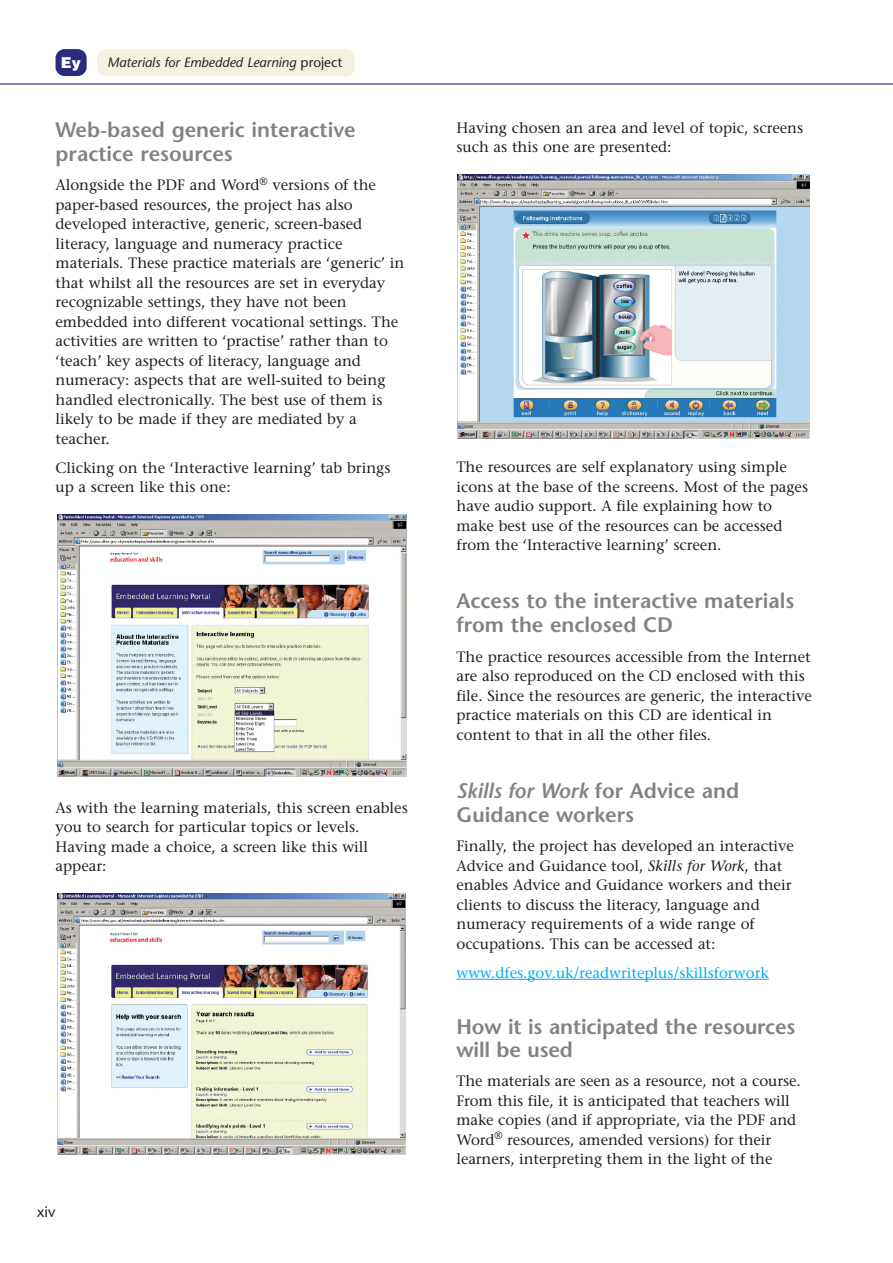
<style>
.page{position:relative;width:893px;height:1263px;background:#fff}
.page>*{position:absolute;margin:0;border:0;box-sizing:border-box;transform-origin:0 0}
.t1{font:600 21px/24px "Stone Sans";color:#808285}
.t2{font:15px/19.5px "Stone Serif";color:#231f20}
.t3{font:15px "Stone Serif";color:#00aeef}
.t4{font:15px "Stone Sans";color:#231f20}
.t5{font:900 15px "Helvetica";color:#fff}
.t6{font:italic 13.5px "Stone Sans";color:#231f20}
.s1{font-style:normal}
.s2{font-style:italic}
</style>
<div class="page">
<div style="left:97px;top:49px;width:258px;height:27px;background:#f3f1df;border-radius:9px"></div>
<div style="left:56px;top:49px;width:31px;height:27px;background:#2c2a7c;border-radius:9px"></div>
<img style="left:57px;top:894px;width:349px;height:260px">
<img style="left:57px;top:515px;width:350px;height:262px">
<hr style="left:456px;top:979px;width:36px;height:1px;background:#00aeef">
<hr style="left:491px;top:979px;width:62px;height:1px;background:#00aeef">
<hr style="left:551px;top:979px;width:182px;height:1px;background:#00aeef">
<hr style="left:733px;top:979px;width:35px;height:1px;background:#00aeef">
<div style="left:458px;top:175px;width:352px;height:268px;background:linear-gradient(to right,#fff,#fff)"></div>
<img style="left:458px;top:175px;width:351px;height:263px">
<hr style="left:0;top:83px;width:892px;height:2px;background:#2c2a7c">
<p class="t5" style="left:61px;top:57px;width:21px">Ey</p>
<p class="t6" style="left:107px;top:57px;width:236px">Materials for Embedded Learning <span class="s1">project</span></p>
<h1 class="t1" style="left:56px;top:120px;width:302px">Web-based generic interactive practice resources</h1>
<p class="t2" style="left:56px;top:177px;width:350px">Alongside the PDF and Word<sup>®</sup> versions of the paper-based resources, the project has also developed interactive, generic, screen-based literacy, language and numeracy practice materials. These practice materials are ‘generic’ in that whilst all the resources are set in everyday recognizable settings, they have not been embedded into different vocational settings. The activities are written to ‘practise’ rather than to ‘teach’ key aspects of literacy, language and numeracy: aspects that are well-suited to being handled electronically. The best use of them is likely to be made if they are mediated by a teacher.</p>
<p class="t2" style="left:56px;top:460px;width:336px">Clicking on the ‘Interactive learning’ tab brings up a screen like this one:</p>
<p class="t2" style="left:56px;top:799px;width:354px">As with the learning materials, this screen enables you to search for particular topics or levels.<br>Having made a choice, a screen like this will appear:</p>
<p class="t4" style="left:37px;top:1206px;width:20px">xiv</p>
<p class="t2" style="left:456px;top:119px;width:348px">Having chosen an area and level of topic, screens such as this one are presented:</p>
<p class="t2" style="left:456px;top:459px;width:353px">The resources are self explanatory using simple icons at the base of the screens. Most of the pages have audio support. A file explaining how to make best use of the resources can be accessed from the ‘Interactive learning’ screen.</p>
<h1 class="t1" style="left:456px;top:591px;width:339px">Access to the interactive materials from the enclosed CD</h1>
<p class="t2" style="left:456px;top:648px;width:357px">The practice resources accessible from the Internet are also reproduced on the CD enclosed with this file. Since the resources are generic, the interactive practice materials on this CD are identical in content to that in all the other files.</p>
<h1 class="t1" style="left:456px;top:781px;width:284px"><span class="s2">Skills for Work</span> for Advice and<br>Guidance workers</h1>
<p class="t2" style="left:456px;top:838px;width:339px">Finally, the project has developed an interactive Advice and Guidance tool, <span class="s2">Skills for Work</span>, that enables Advice and Guidance workers and their clients to discuss the literacy, language and numeracy requirements of a wide range of occupations. This can be accessed at:</p>
<p class="t3" style="left:456px;top:967px;width:314px">www.dfes.gov.uk/readwriteplus/skillsforwork</p>
<h1 class="t1" style="left:456px;top:1018px;width:340px;line-height:22.5px">How it is anticipated the resources will be used</h1>
<p class="t2" style="left:456px;top:1073px;width:346px">The materials are seen as a resource, not a course.<br>From this file, it is anticipated that teachers will make copies (and if appropriate, via the PDF and Word<sup>®</sup> resources, amended versions) for their learners, interpreting them in the light of the</p>
</div>
